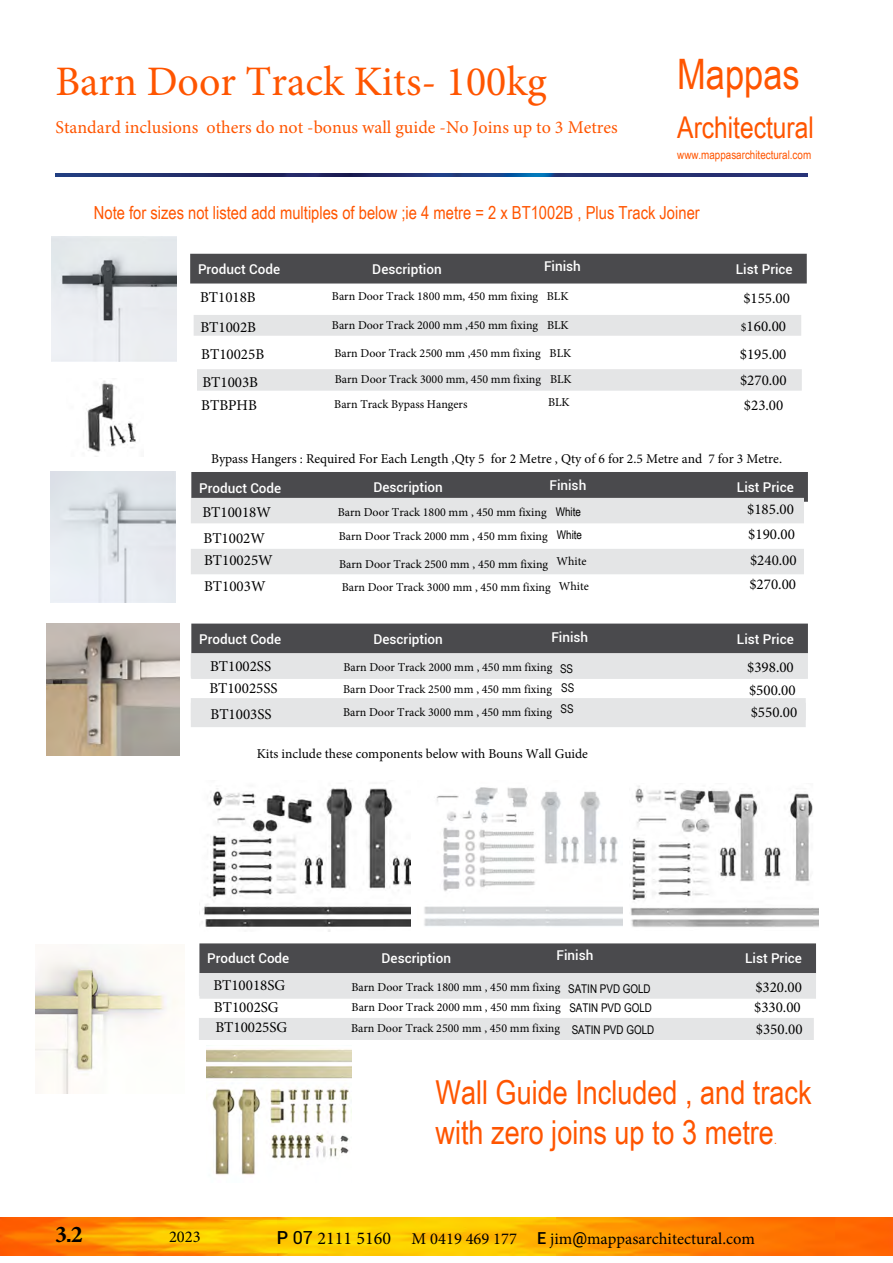
<style>
.page{position:relative;width:893px;height:1263px;background:#fff}
.page>*{position:absolute;margin:0;border:0;box-sizing:border-box;transform-origin:0 0}
.t1{font:42px "Minion Pro";color:#f50}
.t2{font:42px "Arial Narrow";color:#f50}
.t3{font:33px/39.6px "Arial Narrow";color:#f50}
.t4{font:30px "Arial Narrow";color:#f50}
.t5{font:700 24px "Minion Pro";color:#000}
.t6{font:18px "Arial Narrow";color:#f50}
.t7{font:18px "Minion Pro";color:#f50}
.t8{font:16.5px "Minion Pro";color:#000}
.t9{font:15px/22.5px "Minion Pro";color:#000}
.t10{font:500 13.5px "Roboto";color:#fff}
.t11{font:13.5px "Minion Pro";color:#000}
.t12{font:12px/23.7px "Minion Pro";color:#000}
.t13{font:12px/19.2px "Arial Narrow";color:#000}
.t14{font:12px "Arial Narrow";color:#f50}
.s1{font-size:12px}
.s2{font-family:"Arial Narrow"}
.s3{font-family:"Roboto";font-stretch:condensed}
.s4{font-family:"Roboto";font-weight:500;font-size:18px}
.s5{font-family:"Roboto";font-size:18px}
.s6{font-size:18px}
.s7{font-family:"Roboto";font-weight:500}
.s8{font-family:"Roboto"}
</style>
<div class="page">
<div style="left:197px;top:369px;width:605px;height:22px;background:#e4e5e6"></div>
<div style="left:194px;top:315px;width:607px;height:21px;background:#e4e5e6"></div>
<img style="left:0;top:1217px;width:893px;height:38px">
<div style="left:190px;top:254px;width:617px;height:29px;background:#4a4a4d"></div>
<div style="left:191px;top:624px;width:617px;height:55px;background:#4a4a4d"></div>
<div style="left:191px;top:472px;width:617px;height:30px;background:#4a4a4d"></div>
<img style="left:55px;top:174px;width:753px;height:2px">
<svg style="left:191px;top:498px;width:613px;height:76px;fill:#e4e5e6"></svg>
<img style="left:51px;top:236px;width:125px;height:125px">
<svg style="left:191px;top:654px;width:615px;height:73px;fill:#e4e5e6"></svg>
<img style="left:50px;top:472px;width:125px;height:130px">
<img style="left:47px;top:623px;width:132px;height:133px">
<div style="left:199px;top:943px;width:617px;height:56px;background:#4a4a4d"></div>
<svg style="left:199px;top:974px;width:615px;height:66px;fill:#e4e5e6"></svg>
<img style="left:35px;top:956px;width:143px;height:138px">
<img style="left:206px;top:1049px;width:146px;height:126px">
<img style="left:86px;top:380px;width:50px;height:77px">
<img style="left:202px;top:787px;width:209px;height:145px">
<img style="left:630px;top:786px;width:189px;height:141px">
<img style="left:424px;top:787px;width:198px;height:139px">
<h1 class="t1" style="left:56px;top:56px;width:493px">Barn Door Track Kits- 100kg</h1>
<h3 class="t7" style="left:56px;top:117px;width:564px">Standard inclusions others do not -bonus wall guide -No Joins up to 3 Metres</h3>
<h1 class="t2" style="left:677px;top:43px;width:124px">Mappas</h1>
<h3 class="t4" style="left:677px;top:106px;width:138px">Architectural</h3>
<p class="t14" style="left:677px;top:146px;width:135px">www.mappasarchitectural.com</p>
<h3 class="t6" style="left:94px;top:199px;width:607px">Note for sizes not listed add multiples of below ;ie 4 metre = 2 x BT1002B , Plus Track Joiner</h3>
<p class="t10" style="left:198px;top:259px;width:84px">Product Code</p>
<p class="t10" style="left:372px;top:259px;width:71px">Description</p>
<p class="t10" style="left:544px;top:256px;width:38px">Finish</p>
<p class="t10" style="left:736px;top:259px;width:58px">List Price</p>
<p class="t12" style="left:332px;top:284px;width:238px">Barn Door Track 1800 mm, 450 mm fixing BLK</p>
<p class="t9" style="left:743px;top:286px;width:48px">$155.00</p>
<p class="t9" style="left:200px;top:286px;width:57px">BT1018B</p>
<p class="t9" style="left:200px;top:316px;width:57px">BT1002B</p>
<p class="t12" style="left:332px;top:313px;width:238px">Barn Door Track 2000 mm ,450 mm fixing BLK</p>
<p class="t9" style="left:741px;top:314px;width:47px"><span class="s1">$</span>160.00</p>
<p class="t9" style="left:201px;top:343px;width:64px">BT10025B</p>
<p class="t12" style="left:334px;top:341px;width:238px">Barn Door Track 2500 mm ,450 mm fixing BLK</p>
<p class="t9" style="left:740px;top:342px;width:48px">$195.00</p>
<p class="t12" style="left:335px;top:367px;width:238px">Barn Door Track 3000 mm, 450 mm fixing BLK</p>
<p class="t9" style="left:740px;top:369px;width:48px">$270.00</p>
<p class="t9" style="left:202px;top:371px;width:57px">BT1003B</p>
<p class="t9" style="left:201px;top:394px;width:57px">BTBPHB</p>
<p class="t12" style="left:334px;top:392px;width:135px">Barn Track Bypass Hangers</p>
<p class="t12" style="left:548px;top:390px;width:23px">BLK</p>
<p class="t9" style="left:744px;top:393px;width:41px">$23.00</p>
<p class="t11" style="left:211px;top:451px;width:572px">Bypass Hangers : Required For Each Length ,Qty 5 for 2 Metre , Qty of 6 for 2.5 Metre and 7 for 3 Metre.</p>
<p class="t10" style="left:199px;top:479px;width:84px">Product Code</p>
<p class="t10" style="left:373px;top:478px;width:71px">Description</p>
<p class="t10" style="left:549px;top:475px;width:38px">Finish</p>
<p class="t10" style="left:737px;top:478px;width:58px">List Price</p>
<p class="t9" style="left:202px;top:501px;width:70px">BT10018W</p>
<p class="t12" style="left:338px;top:500px;width:245px">Barn Door Track 1800 mm , 450 mm fixing <span class="s2">White</span></p>
<p class="t9" style="left:747px;top:498px;width:48px">$185.00</p>
<p class="t9" style="left:204px;top:526px;width:71px">BT1002W<br>BT10025W</p>
<p class="t9" style="left:204px;top:575px;width:63px">BT1003W</p>
<p class="t9" style="left:748px;top:523px;width:48px">$190.00</p>
<p class="t13" style="left:557px;top:525px;width:27px">White</p>
<p class="t12" style="left:339px;top:551px;width:251px">Barn Door Track 2500 mm , 450 mm fixing White<br>Barn Door Track 3000 mm , 450 mm fixing White</p>
<p class="t9" style="left:749px;top:547px;width:49px;line-height:24.5px">$240.00 $270.00</p>
<p class="t12" style="left:339px;top:524px;width:210px">Barn Door Track 2000 mm , 450 mm fixing</p>
<p class="t10" style="left:199px;top:629px;width:84px">Product Code</p>
<p class="t10" style="left:373px;top:629px;width:71px">Description</p>
<p class="t10" style="left:551px;top:628px;width:38px">Finish</p>
<p class="t10" style="left:737px;top:629px;width:58px">List Price</p>
<p class="t9" style="left:209px;top:654px;width:70px">BT1002SS<br>BT10025SS</p>
<p class="t9" style="left:211px;top:702px;width:63px">BT1003SS</p>
<p class="t12" style="left:343px;top:655px;width:210px">Barn Door Track 2000 mm , 450 mm fixing</p>
<p class="t12" style="left:343px;top:677px;width:210px;line-height:23.1px">Barn Door Track 2500 mm , 450 mm fixing<br>Barn Door Track 3000 mm , 450 mm fixing</p>
<p class="t13" style="left:560px;top:658px;width:16px">SS<br>SS</p>
<p class="t13" style="left:561px;top:699px;width:15px">SS</p>
<p class="t11" style="left:257px;top:745px;width:333px">Kits include these components below with Bouns Wall Guide</p>
<p class="t9" style="left:747px;top:655px;width:48px">$398.00</p>
<p class="t9" style="left:749px;top:679px;width:50px;line-height:21.8px">$500.00 $550.00</p>
<p class="t10" style="left:207px;top:949px;width:84px">Product Code</p>
<p class="t10" style="left:382px;top:949px;width:71px">Description</p>
<p class="t10" style="left:557px;top:946px;width:38px">Finish</p>
<p class="t10" style="left:745px;top:949px;width:58px">List Price</p>
<p class="t9" style="left:213px;top:973px;width:73px">BT10018SG</p>
<p class="t9" style="left:215px;top:1016px;width:73px">BT10025SG</p>
<p class="t12" style="left:351px;top:1016px;width:210px">Barn Door Track 2500 mm , 450 mm fixing</p>
<p class="t12" style="left:351px;top:975px;width:210px">Barn Door Track 1800 mm , 450 mm fixing</p>
<p class="t9" style="left:755px;top:975px;width:48px">$320.00</p>
<p class="t13" style="left:568px;top:978px;width:85px">SATIN PVD GOLD<br>SATIN PVD GOLD</p>
<p class="t9" style="left:754px;top:996px;width:48px">$330.00</p>
<p class="t9" style="left:214px;top:996px;width:66px">BT1002SG</p>
<p class="t12" style="left:352px;top:995px;width:210px">Barn Door Track 2000 mm , 450 mm fixing</p>
<p class="t9" style="left:756px;top:1018px;width:48px">$350.00</p>
<p class="t13" style="left:572px;top:1020px;width:84px">SATIN PVD GOLD</p>
<h2 class="t3" style="left:435px;top:1071px;width:378px">Wall Guide Included , and track with zero joins up to 3 metre</h2>
<p class="t14" style="left:774px;top:1131px;width:4px">.</p>
<h3 class="t5" style="left:55px;top:1218px;width:29px">3<span class="s3">.</span>2</h3>
<h3 class="t8" style="left:277px;top:1228px;width:480px"><span class="s4">P</span> <span class="s5">07</span> <span class="s6">2111 5160</span> M 0419 469 177 <span class="s7">E</span> jim<span class="s8">@</span>mappasarchitectural.com</h3>
</div>
